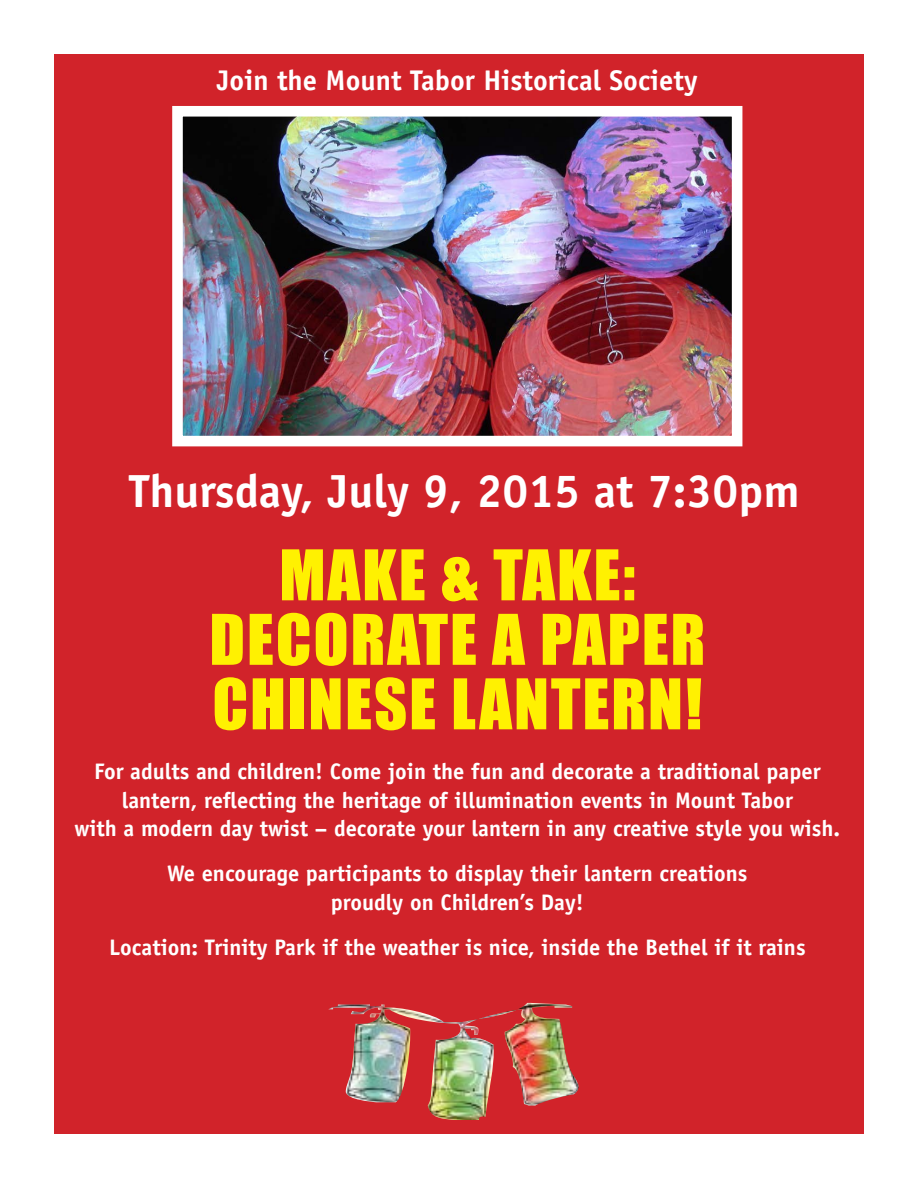
<style>
.page{position:relative;width:918px;height:1188px;background:#fff}
.page>*{position:absolute;margin:0;border:0;box-sizing:border-box;transform-origin:0 0}
.t1{font:64.5px/64.5px "Impact";letter-spacing:.03em;color:#fff101;text-align:center}
.t2{font:700 46.5px "Officina Sans Std";color:#fff}
.t3{font:700 28.5px "Officina Sans Std";color:#fff}
.t4{font:700 22.5px/28.5px "Officina Sans Std";color:#fff;text-align:center}
</style>
<div class="page">
<div style="left:54px;top:54px;width:810px;height:1080px;background:#d1232a"></div>
<img style="left:184px;top:118px;width:546px;height:316px">
<div style="left:172px;top:106px;width:570px;height:340px;border:11px solid #fff"></div>
<img style="left:328px;top:1003px;width:251px;height:117px">
<p class="t3" style="left:217px;top:63px;width:482px">Join the Mount Tabor Historical Society</p>
<p class="t2" style="left:129px;top:462px;width:672px">Thursday, July 9, 2015 at 7:30pm</p>
<p class="t1" style="left:209px;top:541px;width:497px">MAKE &amp; TAKE:<br>DECORATE A PAPER<br>CHINESE LANTERN!</p>
<p class="t4" style="left:74px;top:757px;width:767px">For adults and children! Come join the fun and decorate a traditional paper lantern, reflecting the heritage of illumination events in Mount Tabor<br>with a modern day twist – decorate your lantern in any creative style you wish.</p>
<p class="t4" style="left:167px;top:859px;width:582px">We encourage participants to display their lantern creations proudly on Children’s Day!</p>
<p class="t4" style="left:109px;top:933px;width:698px">Location: Trinity Park if the weather is nice, inside the Bethel if it rains</p>
</div>
